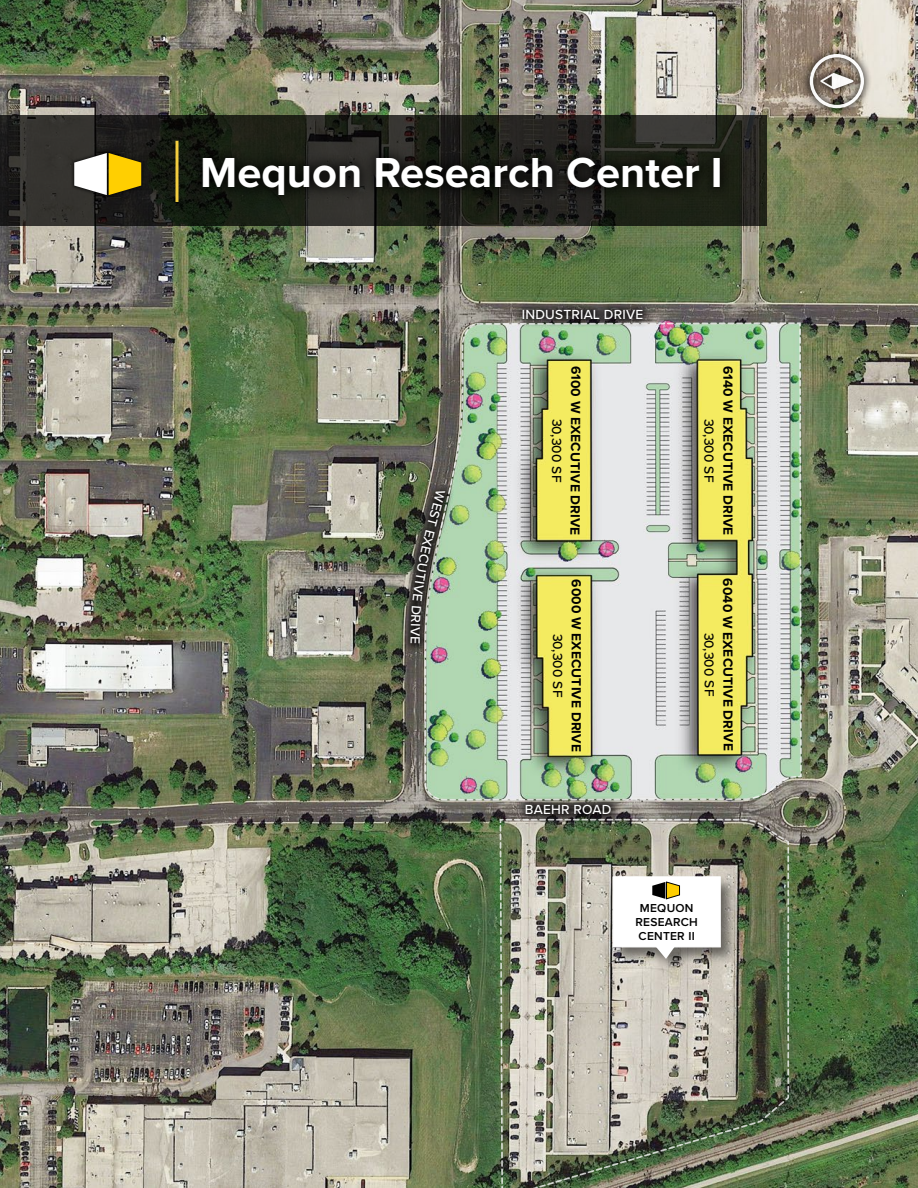
<style>
.page{position:relative;width:918px;height:1188px;background:#fff}
.page>*{position:absolute;margin:0;border:0;box-sizing:border-box;transform-origin:0 0}
.t1{font:700 43.5px "Proxima Nova";color:#fff}
.t2{font:700 13.65px "Proxima Nova";letter-spacing:.005em;color:#000}
.t3{font:500 13.65px "Proxima Nova";color:#000}
.t4{font:500 13.65px "Proxima Nova";letter-spacing:.015em;color:#fff}
.t5{font:600 12px/13.6px "Proxima Nova";letter-spacing:.02em;color:#000;text-align:center}
</style>
<div class="page">
<img style="left:0;top:0;width:918px;height:1188px">
<div style="left:518px;top:796px;width:102px;height:27px;background:#000;opacity:.75"></div>
<div style="left:514px;top:301px;width:138px;height:27px;background:#000;opacity:.75"></div>
<div style="left:402px;top:483px;width:52px;height:170px;background:#000;opacity:.75"></div>
<div style="left:801px;top:45px;width:72px;height:72px;background:#000;opacity:.75"></div>
<svg style="left:810px;top:54px;width:54px;height:54px"></svg>
<img style="left:499px;top:818px;width:290px;height:370px">
<svg style="left:0;top:116px;width:767px;height:110px;background:#23241e"></svg>
<div style="left:188px;top:144px;width:546px;height:65px;background:#000;opacity:.75"></div>
<div style="left:71px;top:150px;width:75px;height:49px;background:#000;opacity:.75"></div>
<svg style="left:74px;top:153px;width:67px;height:42px"></svg>
<hr style="left:176px;top:141px;width:2px;height:61px;background:#f3cd3f">
<img style="left:411px;top:322px;width:392px;height:480px">
<h1 class="t1" style="left:200px;top:140px;width:524px">Mequon Research Center I</h1>
<p class="t4" style="left:522px;top:304px;width:123px">INDUSTRIAL DRIVE</p>
<p class="t3" style="left:567px;top:419px;width:65px;rotate:90deg">30,300 SF</p>
<p class="t2" style="left:586px;top:366px;width:171px;rotate:90deg">6100 W EXECUTIVE DRIVE</p>
<p class="t3" style="left:568px;top:634px;width:65px;rotate:90deg">30,300 SF</p>
<p class="t2" style="left:587px;top:579px;width:174px;rotate:90deg">6000 W EXECUTIVE DRIVE</p>
<p class="t4" style="left:525px;top:799px;width:88px">BAEHR ROAD</p>
<p class="t3" style="left:719px;top:419px;width:65px;rotate:90deg">30,300 SF</p>
<p class="t2" style="left:738px;top:366px;width:171px;rotate:90deg">6140 W EXECUTIVE DRIVE</p>
<p class="t3" style="left:719px;top:633px;width:65px;rotate:90deg">30,300 SF</p>
<p class="t2" style="left:738px;top:578px;width:174px;rotate:90deg">6040 W EXECUTIVE DRIVE</p>
<p class="t5" style="left:635px;top:901px;width:64px">MEQUON<br>RESEARCH<br>CENTER II</p>
</div>
